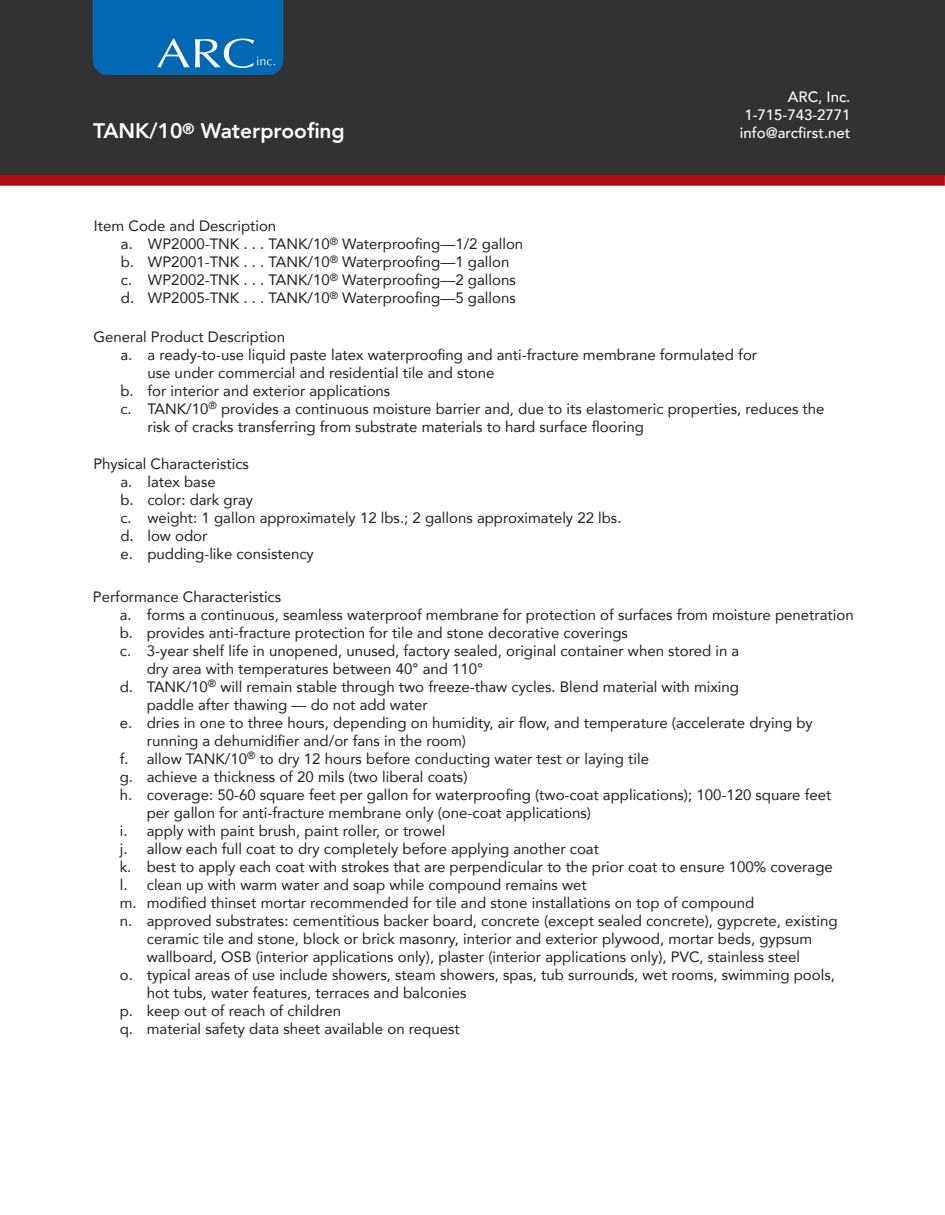
<style>
.page{position:relative;width:945px;height:1215px;background:#fff}
.page>*{position:absolute;margin:0;border:0;box-sizing:border-box;transform-origin:0 0}
.t1{font:800 21px "Avenir";color:#fff}
.t2{font:15px/18px "Avenir";color:#231f20}
.t3{font:500 15px/18px "Avenir";color:#fff;text-align:right}
</style>
<div class="page">
<div style="left:0;top:0;width:945px;height:175px;background:#333233"></div>
<div style="left:0;top:175px;width:945px;height:11px;background:#b00d15"></div>
<svg style="left:93px;top:0;width:190px;height:75px;background:#0e6fb5"></svg>
<h1 class="t1" style="left:93px;top:114px;width:253px">TANK/10<sup>®</sup> Waterproofing</h1>
<p class="t2" style="left:121px;top:217px;width:404px;text-indent:-27px">Item Code and Description<br>a. WP2000-TNK . . . TANK/10<sup>®</sup> Waterproofing—1/2 gallon b. WP2001-TNK . . . TANK/10<sup>®</sup> Waterproofing—1 gallon c. WP2002-TNK . . . TANK/10<sup>®</sup> Waterproofing—2 gallons d. WP2005-TNK . . . TANK/10<sup>®</sup> Waterproofing—5 gallons</p>
<p class="t3" style="left:740px;top:87px;width:112px">ARC, Inc.<br>1-715-743-2771 info@arcfirst.net</p>
<p class="t2" style="left:93px;top:327px;width:193px">General Product Description</p>
<p class="t2" style="left:120px;top:345px;width:638px">a. a ready-to-use liquid paste latex waterproofing and anti-fracture membrane formulated for</p>
<p class="t2" style="left:147px;top:363px;width:349px">use under commercial and residential tile and stone</p>
<p class="t2" style="left:120px;top:381px;width:271px">b. for interior and exterior applications</p>
<p class="t2" style="left:120px;top:399px;width:706px">c. TANK/10<sup>®</sup> provides a continuous moisture barrier and, due to its elastomeric properties, reduces the</p>
<p class="t2" style="left:147px;top:417px;width:498px">risk of cracks transferring from substrate materials to hard surface flooring</p>
<p class="t2" style="left:120px;top:454px;width:503px;text-indent:-27px">Physical Characteristics<br>a. latex base<br>b. color: dark gray<br>c. weight: 1 gallon approximately 12 lbs.; 2 gallons approximately 22 lbs. d. low odor<br>e. pudding-like consistency</p>
<p class="t2" style="left:93px;top:587px;width:190px">Performance Characteristics</p>
<p class="t2" style="left:120px;top:605px;width:735px">a. forms a continuous, seamless waterproof membrane for protection of surfaces from moisture penetration</p>
<p class="t2" style="left:120px;top:623px;width:510px">b. provides anti-fracture protection for tile and stone decorative coverings</p>
<p class="t2" style="left:120px;top:641px;width:621px">c. 3-year shelf life in unopened, unused, factory sealed, original container when stored in a</p>
<p class="t2" style="left:147px;top:659px;width:338px">dry area with temperatures between 40° and 110°</p>
<p class="t2" style="left:120px;top:677px;width:621px">d. TANK/10<sup>®</sup> will remain stable through two freeze-thaw cycles. Blend material with mixing</p>
<p class="t2" style="left:147px;top:695px;width:282px">paddle after thawing — do not add water</p>
<p class="t2" style="left:120px;top:713px;width:694px">e. dries in one to three hours, depending on humidity, air flow, and temperature (accelerate drying by</p>
<p class="t2" style="left:147px;top:731px;width:321px">running a dehumidifier and/or fans in the room)</p>
<p class="t2" style="left:120px;top:749px;width:531px">f. allow TANK/10<sup>®</sup> to dry 12 hours before conducting water test or laying tile</p>
<p class="t2" style="left:120px;top:767px;width:349px">g. achieve a thickness of 20 mils (two liberal coats)</p>
<p class="t2" style="left:120px;top:785px;width:713px">h. coverage: 50-60 square feet per gallon for waterproofing (two-coat applications); 100-120 square feet</p>
<p class="t2" style="left:147px;top:803px;width:446px">per gallon for anti-fracture membrane only (one-coat applications)</p>
<p class="t2" style="left:120px;top:821px;width:327px">i. apply with paint brush, paint roller, or trowel</p>
<p class="t2" style="left:120px;top:839px;width:481px">j. allow each full coat to dry completely before applying another coat</p>
<p class="t2" style="left:120px;top:857px;width:715px">k. best to apply each coat with strokes that are perpendicular to the prior coat to ensure 100% coverage</p>
<p class="t2" style="left:120px;top:875px;width:468px">l. clean up with warm water and soap while compound remains wet</p>
<p class="t2" style="left:120px;top:893px;width:636px">m. modified thinset mortar recommended for tile and stone installations on top of compound</p>
<p class="t2" style="left:120px;top:911px;width:719px">n. approved substrates: cementitious backer board, concrete (except sealed concrete), gypcrete, existing</p>
<p class="t2" style="left:147px;top:929px;width:667px">ceramic tile and stone, block or brick masonry, interior and exterior plywood, mortar beds, gypsum</p>
<p class="t2" style="left:147px;top:947px;width:655px">wallboard, OSB (interior applications only), plaster (interior applications only), PVC, stainless steel</p>
<p class="t2" style="left:120px;top:965px;width:717px">o. typical areas of use include showers, steam showers, spas, tub surrounds, wet rooms, swimming pools,</p>
<p class="t2" style="left:147px;top:983px;width:321px">hot tubs, water features, terraces and balconies</p>
<p class="t2" style="left:120px;top:1001px;width:223px">p. keep out of reach of children</p>
<p class="t2" style="left:120px;top:1019px;width:341px">q. material safety data sheet available on request</p>
</div>
